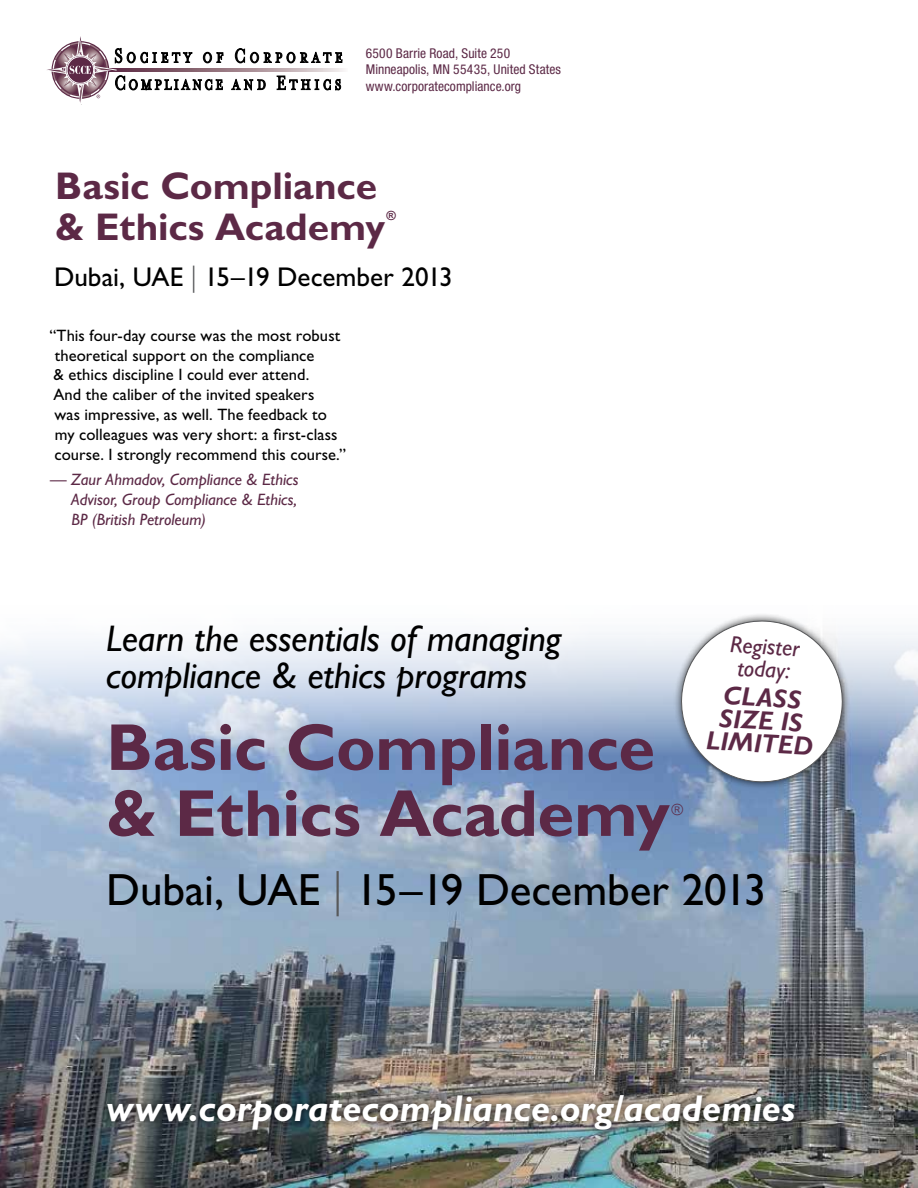
<style>
.page{position:relative;width:918px;height:1188px;background:#fff}
.page>*{position:absolute;margin:0;border:0;box-sizing:border-box;transform-origin:0 0}
.t1{font:700 66.6px/66px "Gill Sans Std";letter-spacing:-.005em;color:#5c2946}
.t2{font:45.15px "Gill Sans Std";letter-spacing:-.005em;color:#000}
.t3{font:700 38.7px/40.5px "Gill Sans Std";color:#5c2946}
.t4{font:italic 700 37.5px "Gill Sans Std";color:#fff}
.t5{font:italic 37.2px/36.5px "Gill Sans Std";letter-spacing:-.005em;color:#000}
.t6{font:27.15px "Gill Sans Std";color:#000}
.t7{font:italic 700 26.25px/23px "Gill Sans Std";color:#5c2946;text-align:center}
.t8{font:italic 23.4px/22.6px "Gill Sans Std";color:#5c2946;text-align:center}
.t9{font:16.5px/19.8px "Gill Sans Std";letter-spacing:.005em;color:#000}
.t10{font:italic 16.5px/19.8px "Gill Sans Std";color:#5c2946;text-align:justify}
.t11{font:300 15.6px "Gill Sans Std";color:#5c2946}
.t12{font:condensed 13.5px/16.2px "Helvetica Neue LT Std";letter-spacing:.01em;color:#5c2946}
.t13{font:700 12.75px "Gill Sans Std";color:#5c2946}
.s1{font-weight:300;color:#58595b}
</style>
<div class="page">
<img style="left:0;top:633px;width:918px;height:555px">
<svg style="left:224px;top:69px;width:120px;height:2px"></svg>
<svg style="left:235px;top:48px;width:108px;height:15px"></svg>
<svg style="left:231px;top:79px;width:35px;height:11px"></svg>
<svg style="left:277px;top:76px;width:64px;height:14px"></svg>
<svg style="left:47px;top:36px;width:177px;height:69px"></svg>
<div style="left:673px;top:613px;width:178px;height:177px;background:#000;opacity:.75"></div>
<svg style="left:679px;top:619px;width:166px;height:165px"></svg>
<div style="left:100px;top:1087px;width:702px;height:50px;background:#000;opacity:.75"></div>
<p class="t12" style="left:366px;top:45px;width:197px">6500 Barrie Road, Suite 250<br>Minneapolis, MN 55435, United States www.corporatecompliance.org</p>
<h3 class="t3" style="left:55px;top:166px;width:331px">Basic Compliance &amp; Ethics Academy</h3>
<p class="t13" style="left:387px;top:208px;width:11px">®</p>
<h3 class="t6" style="left:54px;top:261px;width:400px">Dubai, UAE <span class="s1">|</span> 15–19 December 2013</h3>
<p class="t9" style="left:49px;top:325px;width:298px">“This four-day course was the most robust theoretical support on the compliance<br>&amp; ethics discipline I could ever attend.<br>And the caliber of the invited speakers<br>was impressive, as well. The feedback to<br>my colleagues was very short: a first-class course. I strongly recommend this course.”</p>
<p class="t10" style="left:71px;top:470px;width:229px;text-indent:-21px">— Zaur Ahmadov, Compliance &amp; Ethics Advisor, Group Compliance &amp; Ethics, BP (British Petroleum)</p>
<h3 class="t5" style="left:106px;top:621px;width:457px">Learn the essentials of managing compliance &amp; ethics programs</h3>
<h1 class="t1" style="left:106px;top:714px;width:565px">Basic Compliance &amp; Ethics Academy</h1>
<p class="t11" style="left:671px;top:801px;width:14px">®</p>
<h3 class="t8" style="left:731px;top:633px;width:71px;rotate:3deg">Register today:</h3>
<h3 class="t7" style="left:709px;top:683px;width:108px;rotate:3deg">CLASS<br>SIZE IS<br>LIMITED</h3>
<h2 class="t2" style="left:106px;top:863px;width:662px">Dubai, UAE <span class="s1">|</span> 15–19 December 2013</h2>
<h3 class="t4" style="left:106px;top:1086px;width:690px">www.corporatecompliance.org/academies</h3>
</div>
